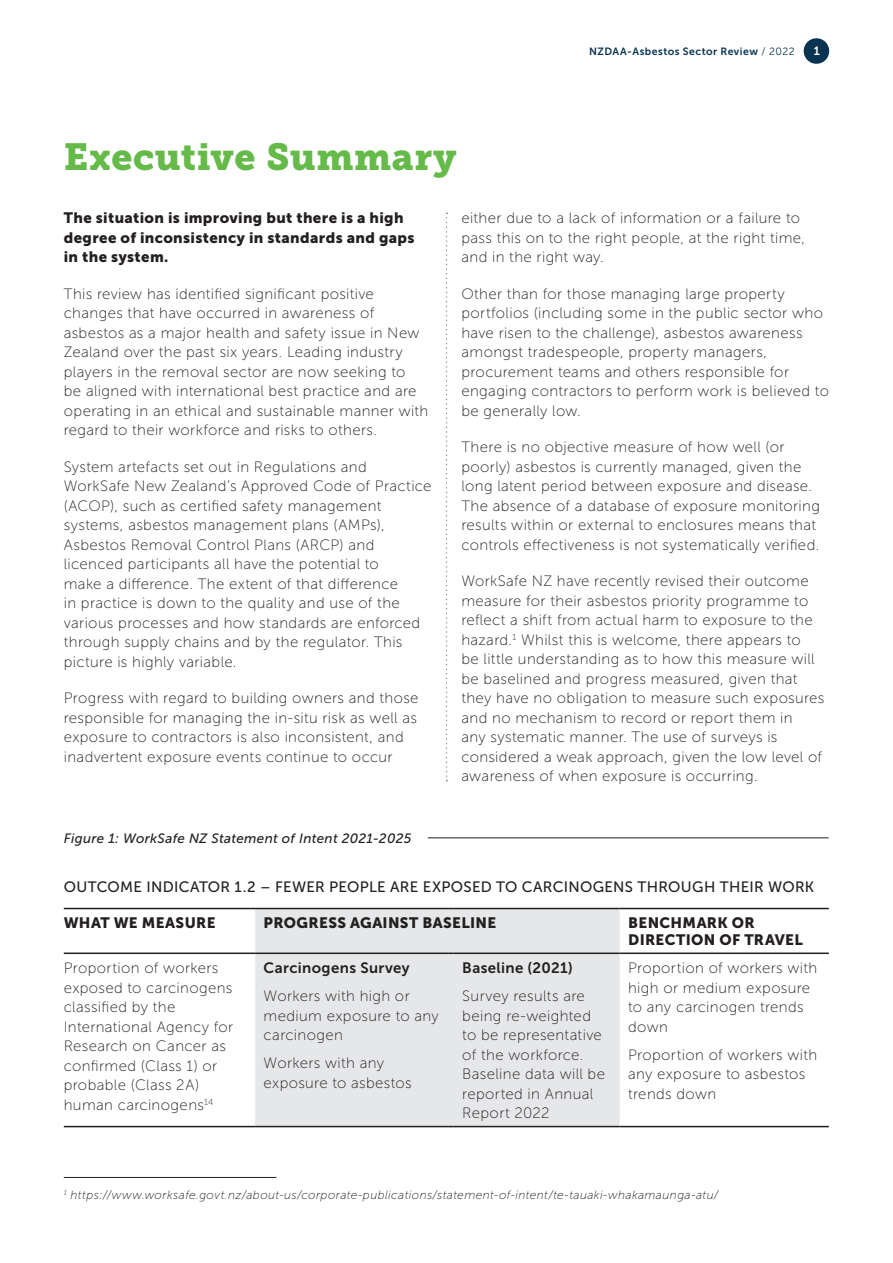
<style>
.page{position:relative;width:893px;height:1263px;background:#fff}
.page>*{position:absolute;margin:0;border:0;box-sizing:border-box;transform-origin:0 0}
.t1{font:37.5px "Museo Slab 900";letter-spacing:.015em;color:#65ba49}
.t2{font:15px/19.5px "Museo Sans 100";letter-spacing:.025em;color:#231f20}
.t3{font:15px/19.5px "Museo Sans 900";letter-spacing:.025em;color:#231f20}
.t4{font:15px "Museo Sans 500";letter-spacing:.02em;color:#231f20}
.t5{font:15px "Museo Sans 700";letter-spacing:.025em;color:#231f20}
.t6{font:italic 13.5px "Museo Sans 500";letter-spacing:.02em;color:#231f20}
.t7{font:italic 12px "Museo Sans 100";letter-spacing:.03em;color:#231f20}
.t8{font:12px "Museo Sans 700";color:#fff}
.t9{font:10.5px "Museo Sans 700";letter-spacing:.045em;color:#083451}
.s1{font-family:"Museo Sans 300"}
</style>
<div class="page">
<div style="left:804px;top:38px;width:25px;height:26px;background:#083451;border-radius:50%"></div>
<hr style="left:64px;top:1177px;width:212px;height:1px;background:#231f20">
<hr style="left:428px;top:837px;width:401px;height:1px;background:#231f20">
<svg style="left:446px;top:213px;width:1px;height:568px"></svg>
<div style="left:255px;top:909px;width:365px;height:217px;background:#e6e7e9"></div>
<hr style="left:64px;top:908px;width:191px;height:1px;background:#231f20">
<hr style="left:255px;top:908px;width:199px;height:1px;background:#231f20">
<hr style="left:454px;top:908px;width:166px;height:1px;background:#231f20">
<hr style="left:620px;top:908px;width:209px;height:1px;background:#231f20">
<hr style="left:64px;top:952px;width:191px;height:2px;background:#231f20">
<hr style="left:255px;top:952px;width:199px;height:2px;background:#231f20">
<hr style="left:454px;top:952px;width:166px;height:2px;background:#231f20">
<hr style="left:620px;top:952px;width:209px;height:2px;background:#231f20">
<hr style="left:64px;top:1126px;width:191px;height:1px;background:#231f20">
<hr style="left:255px;top:1126px;width:199px;height:1px;background:#231f20">
<hr style="left:454px;top:1126px;width:166px;height:1px;background:#231f20">
<hr style="left:620px;top:1126px;width:209px;height:1px;background:#231f20">
<p class="t9" style="left:589px;top:45px;width:207px">NZDAA-Asbestos Sector Review <span class="s1">/ 2022</span></p>
<p class="t8" style="left:814px;top:44px;width:8px">1</p>
<h1 class="t1" style="left:64px;top:135px;width:394px">Executive Summary</h1>
<p class="t3" style="left:64px;top:208px;width:352px">The situation is improving but there is a high degree of inconsistency in standards and gaps in the system.</p>
<p class="t2" style="left:64px;top:284px;width:366px">This review has identified significant positive changes that have occurred in awareness of asbestos as a major health and safety issue in New Zealand over the past six years. Leading industry players in the removal sector are now seeking to<br>be aligned with international best practice and are operating in an ethical and sustainable manner with regard to their workforce and risks to others.</p>
<p class="t2" style="left:64px;top:457px;width:369px">System artefacts set out in Regulations and WorkSafe New Zealand’s Approved Code of Practice (ACOP), such as certified safety management systems, asbestos management plans (AMPs), Asbestos Removal Control Plans (ARCP) and licenced participants all have the potential to<br>make a difference. The extent of that difference<br>in practice is down to the quality and use of the various processes and how standards are enforced through supply chains and by the regulator. This picture is highly variable.</p>
<p class="t2" style="left:64px;top:689px;width:356px">Progress with regard to building owners and those responsible for managing the in-situ risk as well as exposure to contractors is also inconsistent, and inadvertent exposure events continue to occur</p>
<p class="t2" style="left:461px;top:208px;width:345px">either due to a lack of information or a failure to pass this on to the right people, at the right time, and in the right way.</p>
<p class="t2" style="left:461px;top:284px;width:369px">Other than for those managing large property portfolios (including some in the public sector who have risen to the challenge), asbestos awareness amongst tradespeople, property managers, procurement teams and others responsible for engaging contractors to perform work is believed to be generally low.</p>
<p class="t2" style="left:461px;top:437px;width:360px">There is no objective measure of how well (or poorly) asbestos is currently managed, given the long latent period between exposure and disease.<br>The absence of a database of exposure monitoring results within or external to enclosures means that controls effectiveness is not systematically verified.</p>
<p class="t2" style="left:461px;top:571px;width:365px">WorkSafe NZ have recently revised their outcome measure for their asbestos priority programme to reflect a shift from actual harm to exposure to the hazard.<sup>1</sup> Whilst this is welcome, there appears to<br>be little understanding as to how this measure will be baselined and progress measured, given that they have no obligation to measure such exposures and no mechanism to record or report them in<br>any systematic manner. The use of surveys is considered a weak approach, given the low level of awareness of when exposure is occurring.</p>
<p class="t6" style="left:64px;top:831px;width:349px">Figure 1: WorkSafe NZ Statement of Intent 2021-2025</p>
<p class="t4" style="left:64px;top:878px;width:752px">OUTCOME INDICATOR 1.2 – FEWER PEOPLE ARE EXPOSED TO CARCINOGENS THROUGH THEIR WORK</p>
<p class="t3" style="left:64px;top:913px;width:153px">WHAT WE MEASURE</p>
<p class="t3" style="left:264px;top:913px;width:234px">PROGRESS AGAINST BASELINE</p>
<p class="t3" style="left:628px;top:915px;width:176px;line-height:16.5px">BENCHMARK OR<br>DIRECTION OF TRAVEL</p>
<p class="t2" style="left:64px;top:958px;width:171px">Proportion of workers exposed to carcinogens classified by the<br>International Agency for<br>Research on Cancer as confirmed (Class 1) or probable (Class 2A) human carcinogens<sup>14</sup></p>
<p class="t5" style="left:264px;top:959px;width:147px">Carcinogens Survey</p>
<p class="t5" style="left:462px;top:959px;width:112px">Baseline (2021)</p>
<p class="t2" style="left:462px;top:986px;width:144px">Survey results are being re-weighted to be representative of the workforce.<br>Baseline data will be reported in Annual<br>Report 2022</p>
<p class="t2" style="left:628px;top:958px;width:191px">Proportion of workers with high or medium exposure to any carcinogen trends down</p>
<p class="t2" style="left:628px;top:1045px;width:191px">Proportion of workers with any exposure to asbestos trends down</p>
<p class="t2" style="left:264px;top:986px;width:177px">Workers with high or medium exposure to any carcinogen</p>
<p class="t2" style="left:264px;top:1053px;width:150px">Workers with any exposure to asbestos</p>
<p class="t7" style="left:64px;top:1189px;width:656px"><sup>1</sup> https://www.worksafe.govt.nz/about-us/corporate-publications/statement-of-intent/te-tauaki-whakamaunga-atu/</p>
</div>
